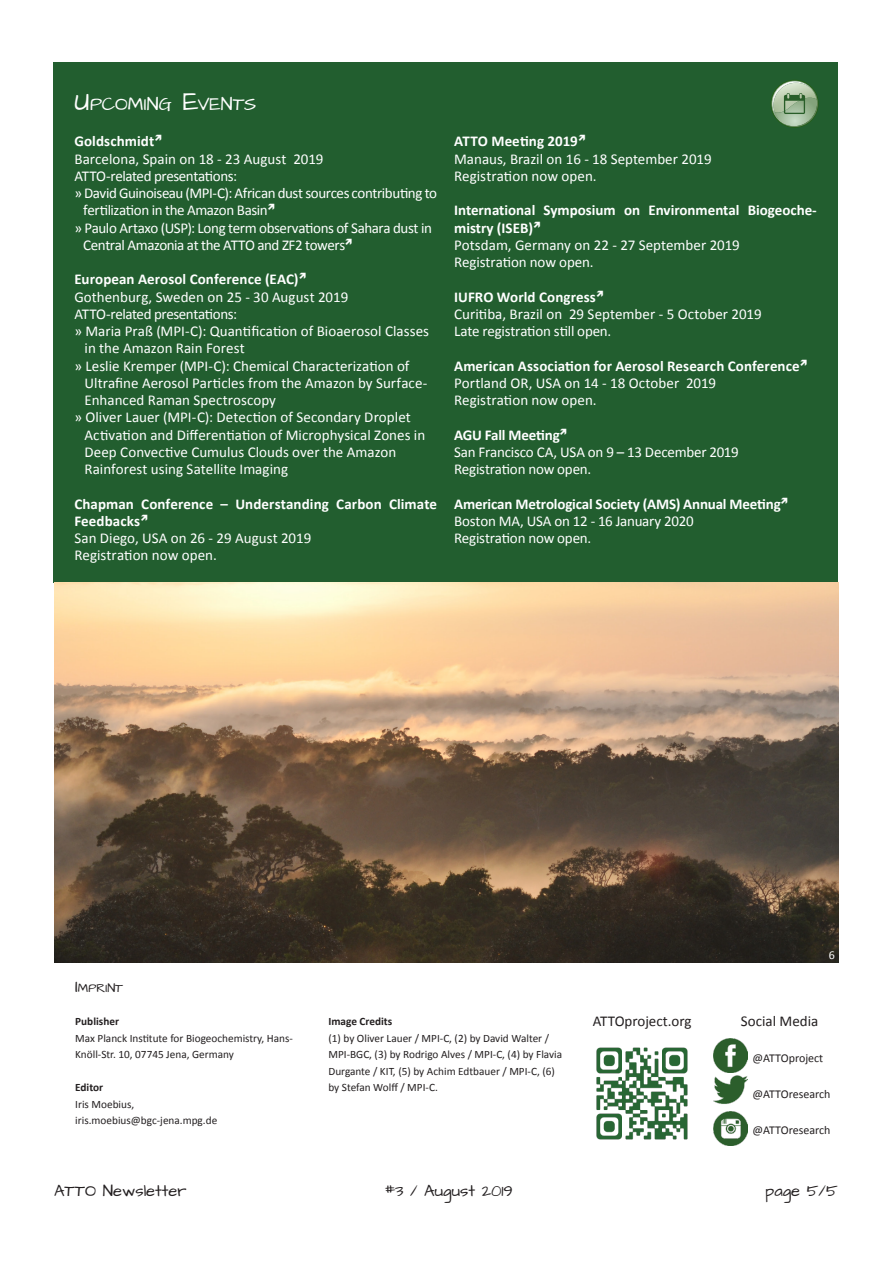
<style>
.page{position:relative;width:893px;height:1263px;background:#fff}
.page>*{position:absolute;margin:0;border:0;box-sizing:border-box;transform-origin:0 0}
.t1{font:18.9px "Architects Daughter";color:#fff}
.t2{font:16.5px "Architects Daughter";color:#231f20}
.t3{font:15px "Calibri";color:#fff}
.t4{font:700 15px/17.2px "Calibri";letter-spacing:.005em;color:#fff}
.t5{font:15px "Calibri";letter-spacing:-.03em;color:#fff}
.t6{font:15px "Calibri";letter-spacing:-.025em;color:#fff}
.t7{font:15px "Calibri";letter-spacing:-.02em;color:#fff}
.Text{font:15px "Calibri";color:#231f20}
.t8{font:700 15px "Calibri";letter-spacing:-.015em;color:#fff}
.t9{font:12.6px "Architects Daughter";color:#231f20}
.Text-2{font:12px "Calibri";color:#231f20}
.t10{font:12px "Calibri";color:#fff}
.t11{font:11.25px/16.5px "Calibri";color:#231f20}
.t12{font:700 11.25px "Calibri";color:#231f20}
.s1{font-size:27px}
.s2{font-size:18px}
</style>
<div class="page">
<img style="left:596px;top:1047px;width:92px;height:93px">
<div style="left:53px;top:62px;width:785px;height:521px;background:#225e2f"></div>
<img style="left:713px;top:1039px;width:34px;height:65px">
<img style="left:713px;top:1111px;width:34px;height:34px">
<img style="left:54px;top:583px;width:785px;height:380px">
<svg style="left:771px;top:80px;width:48px;height:48px"></svg>
<p class="t1" style="left:74px;top:91px;width:183px"><span class="s1">U</span>PCOMING <span class="s1">E</span>VENTS</p>
<p class="t4" style="left:74px;top:133px;width:81px">Goldschmidt</p>
<p class="t3" style="left:74px;top:149px;width:251px">Barcelona, Spain on 18 - 23 August 2019</p>
<p class="t5" style="left:74px;top:166px;width:164px">ATTO-related presentations:</p>
<p class="t6" style="left:74px;top:184px;width:364px">» David Guinoiseau (MPI-C): African dust sources contributing to</p>
<p class="t5" style="left:83px;top:201px;width:186px">fertilization in the Amazon Basin</p>
<p class="t6" style="left:74px;top:218px;width:359px">» Paulo Artaxo (USP): Long term observations of Sahara dust in</p>
<p class="t5" style="left:83px;top:235px;width:263px">Central Amazonia at the ATTO and ZF2 towers</p>
<p class="t4" style="left:74px;top:271px;width:226px">European Aerosol Conference (EAC)</p>
<p class="t3" style="left:74px;top:287px;width:275px">Gothenburg, Sweden on 25 - 30 August 2019</p>
<p class="t5" style="left:74px;top:304px;width:164px">ATTO-related presentations:</p>
<p class="t3" style="left:74px;top:322px;width:356px">» Maria Praß (MPI-C): Quantification of Bioaerosol Classes</p>
<p class="t3" style="left:85px;top:339px;width:162px">in the Amazon Rain Forest</p>
<p class="t3" style="left:74px;top:356px;width:337px">» Leslie Kremper (MPI-C): Chemical Characterization of</p>
<p class="t3" style="left:85px;top:373px;width:344px">Ultrafine Aerosol Particles from the Amazon by Surface-</p>
<p class="t3" style="left:85px;top:391px;width:193px">Enhanced Raman Spectroscopy</p>
<p class="t3" style="left:74px;top:408px;width:338px">» Oliver Lauer (MPI-C): Detection of Secondary Droplet</p>
<p class="t3" style="left:85px;top:425px;width:342px">Activation and Differentiation of Microphysical Zones in</p>
<p class="t3" style="left:85px;top:442px;width:313px">Deep Convective Cumulus Clouds over the Amazon</p>
<p class="t3" style="left:85px;top:460px;width:205px">Rainforest using Satellite Imaging</p>
<p class="t4" style="left:74px;top:495px;width:364px">Chapman Conference – Understanding Carbon Climate<br>Feedbacks</p>
<p class="t3" style="left:74px;top:529px;width:238px">San Diego, USA on 26 - 29 August 2019</p>
<p class="t3" style="left:74px;top:546px;width:144px">Registration now open.</p>
<p class="t4" style="left:454px;top:133px;width:125px">ATTO Meeting 2019</p>
<p class="t3" style="left:454px;top:149px;width:259px">Manaus, Brazil on 16 - 18 September 2019</p>
<p class="t3" style="left:454px;top:166px;width:144px">Registration now open.</p>
<p class="t4" style="left:454px;top:202px;width:364px">International Symposium on Environmental Biogeoche&shy;mistry (ISEB)</p>
<p class="t3" style="left:454px;top:235px;width:287px">Potsdam, Germany on 22 - 27 September 2019</p>
<p class="t3" style="left:454px;top:253px;width:141px">Registration now open.</p>
<p class="t4" style="left:454px;top:288px;width:143px">IUFRO World Congress</p>
<p class="t3" style="left:454px;top:304px;width:309px">Curitiba, Brazil on 29 September - 5 October 2019</p>
<p class="t3" style="left:454px;top:322px;width:159px">Late registration still open.</p>
<p class="t4" style="left:454px;top:357px;width:347px">American Association for Aerosol Research Conference</p>
<p class="t3" style="left:454px;top:373px;width:264px">Portland OR, USA on 14 - 18 October 2019</p>
<p class="t3" style="left:454px;top:391px;width:144px">Registration now open.</p>
<p class="t8" style="left:454px;top:425px;width:107px">AGU Fall Meeting</p>
<p class="t3" style="left:454px;top:442px;width:286px">San Francisco CA, USA on 9 – 13 December 2019</p>
<p class="t3" style="left:454px;top:460px;width:139px">Registration now open.</p>
<p class="t4" style="left:454px;top:495px;width:328px">American Metrological Society (AMS) Annual Meeting</p>
<p class="t7" style="left:454px;top:511px;width:241px">Boston MA, USA on 12 - 16 January 2020</p>
<p class="t3" style="left:454px;top:529px;width:139px">Registration now open.</p>
<p class="t10" style="left:829px;top:947px;width:8px">6</p>
<p class="t9" style="left:75px;top:980px;width:37px"><span class="s2">I</span>MPRINT</p>
<p class="t12" style="left:75px;top:1014px;width:45px">Publisher</p>
<p class="t11" style="left:75px;top:1030px;width:219px">Max Planck Institute for Biogeochemistry, Hans-<br>Knöll-Str. 10, 07745 Jena, Germany</p>
<p class="t12" style="left:75px;top:1080px;width:29px">Editor</p>
<p class="t11" style="left:75px;top:1096px;width:61px">Iris Moebius,</p>
<p class="t11" style="left:75px;top:1112px;width:144px">iris.moebius@bgc-jena.mpg.de</p>
<p class="t12" style="left:328px;top:1014px;width:65px">Image Credits</p>
<p class="t11" style="left:328px;top:1030px;width:235px">(1) by Oliver Lauer / MPI-C, (2) by David Walter / MPI-BGC, (3) by Rodrigo Alves / MPI-C, (4) by Flavia Durgante / KIT, (5) by Achim Edtbauer / MPI-C, (6) by Stefan Wolff / MPI-C.</p>
<p class="Text" style="left:593px;top:1012px;width:100px">ATTOproject.org</p>
<p class="Text" style="left:741px;top:1012px;width:79px">Social Media</p>
<p class="Text-2" style="left:752px;top:1050px;width:72px">@ATTOproject</p>
<p class="Text-2" style="left:752px;top:1086px;width:79px">@ATTOresearch</p>
<p class="Text-2" style="left:752px;top:1122px;width:79px">@ATTOresearch</p>
<p class="t2" style="left:54px;top:1179px;width:134px">ATTO Newsletter</p>
<p class="t2" style="left:385px;top:1179px;width:130px">#3 / August 2019</p>
<p class="t2" style="left:765px;top:1179px;width:74px">page 5/5</p>
</div>
